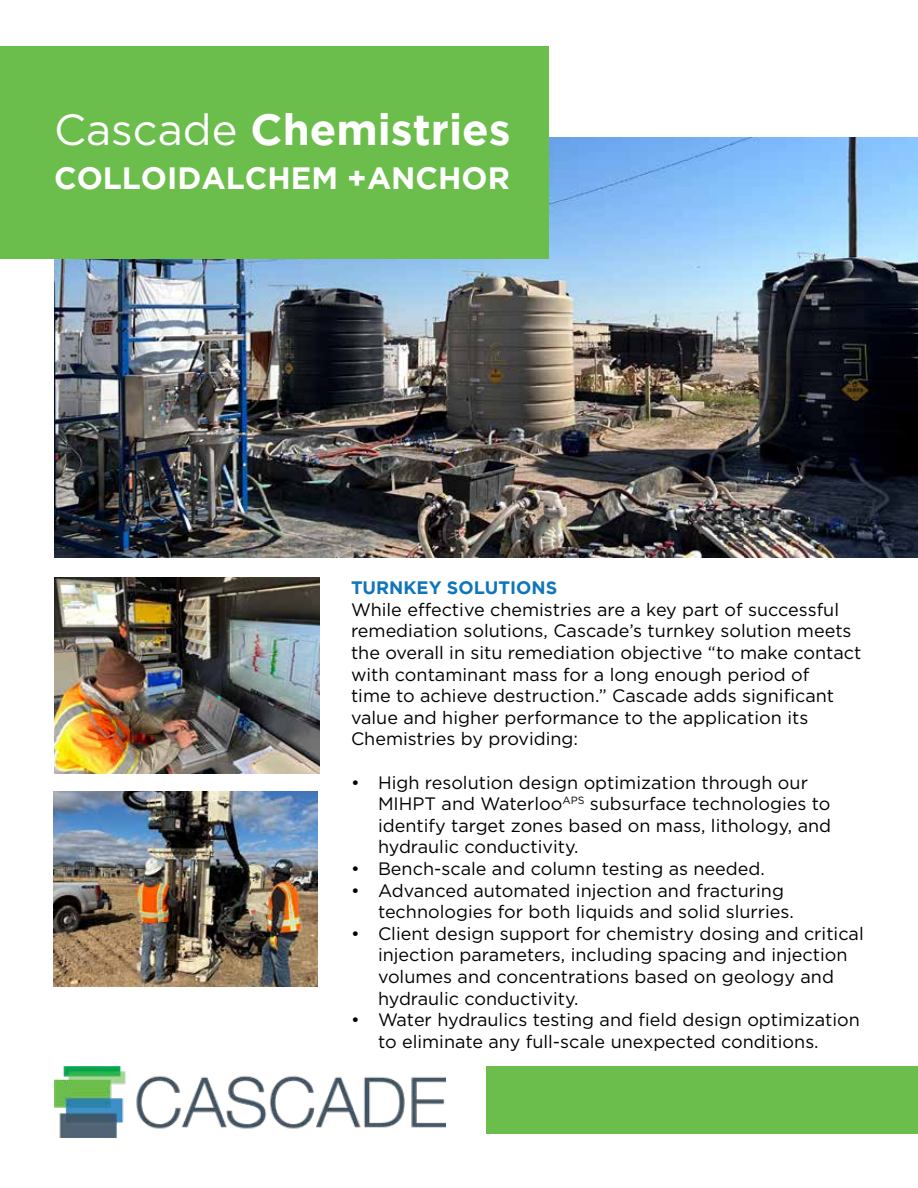
<style>
.page{position:relative;width:918px;height:1188px;background:#fff}
.page>*{position:absolute;margin:0;border:0;box-sizing:border-box;transform-origin:0 0}
.t1{font:700 43.5px "Gotham";color:#fff}
.t2{font:700 30.75px "Gotham";color:#fff}
.t3{font:18px/21.6px "Gotham";color:#000}
.t4{font:700 18px "Gotham";color:#0f75bc}
.s1{font-weight:400}
</style>
<div class="page">
<img style="left:54px;top:137px;width:864px;height:421px">
<img style="left:53px;top:791px;width:265px;height:196px">
<img style="left:54px;top:578px;width:266px;height:195px">
<div style="left:0;top:47px;width:549px;height:212px;background:#6cbe4c"></div>
<div style="left:486px;top:1066px;width:432px;height:68px;background:#6cbe4c"></div>
<img style="left:55px;top:1066px;width:390px;height:72px">
<h1 class="t1" style="left:54px;top:104px;width:458px"><span class="s1">Cascade</span> Chemistries</h1>
<h2 class="t2" style="left:54px;top:160px;width:458px">COLLOIDALCHEM +ANCHOR</h2>
<p class="t4" style="left:351px;top:578px;width:208px">TURNKEY SOLUTIONS</p>
<p class="t3" style="left:351px;top:598px;width:512px">While effective chemistries are a key part of successful remediation solutions, Cascade’s turnkey solution meets the overall in situ remediation objective “to make contact with contaminant mass for a long enough period of<br>time to achieve destruction.” Cascade adds significant value and higher performance to the application its Chemistries by providing:</p>
<p class="t3" style="left:378px;top:771px;width:455px;text-indent:-27px">• High resolution design optimization through our MIHPT and Waterloo<sup>APS</sup> subsurface technologies to identify target zones based on mass, lithology, and hydraulic conductivity.</p>
<p class="t3" style="left:351px;top:858px;width:415px">• Bench-scale and column testing as needed.</p>
<p class="t3" style="left:378px;top:879px;width:417px;text-indent:-27px">• Advanced automated injection and fracturing technologies for both liquids and solid slurries.</p>
<p class="t3" style="left:378px;top:922px;width:487px;text-indent:-27px">• Client design support for chemistry dosing and critical injection parameters, including spacing and injection volumes and concentrations based on geology and hydraulic conductivity.</p>
<p class="t3" style="left:378px;top:1009px;width:483px;text-indent:-27px">• Water hydraulics testing and field design optimization to eliminate any full-scale unexpected conditions.</p>
</div>
